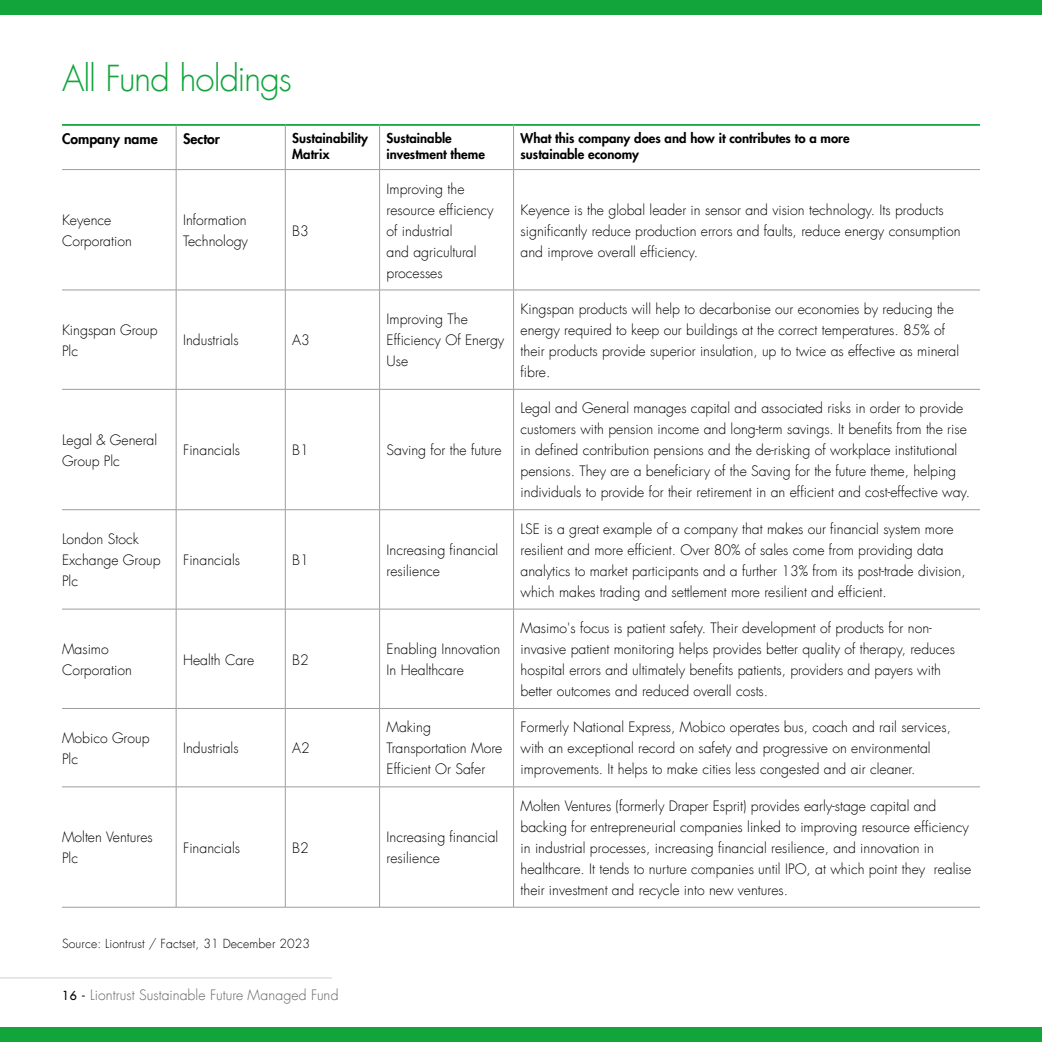
<style>
.page{position:relative;width:1042px;height:1042px;background:#fff}
.page>*{position:absolute;margin:0;border:0;box-sizing:border-box;transform-origin:0 0}
.t1{font:300 35px "Futura LT";letter-spacing:-.035em;color:#11a53c}
.t2{font:300 14px/21px "Futura LT";color:#000}
.t3{font:300 14px "Futura LT";letter-spacing:.005em;color:#646363}
.t4{font:800 14px "Futura LT";color:#000}
.t5{font:800 13.12px/15.8px "Futura LT";color:#000}
.t6{font:300 12.25px "Futura LT";letter-spacing:.01em;color:#000}
.s1{font-weight:400;font-size:12.25px;color:#000}
</style>
<div class="page">
<hr style="left:176px;top:126px;width:1px;height:43px;background:#9d9d9c">
<hr style="left:285px;top:126px;width:1px;height:43px;background:#9d9d9c">
<hr style="left:379px;top:126px;width:1px;height:43px;background:#9d9d9c">
<hr style="left:62px;top:169px;width:114px;height:1px;background:#9d9d9c">
<hr style="left:176px;top:170px;width:1px;height:120px;background:#9d9d9c">
<hr style="left:285px;top:170px;width:1px;height:120px;background:#9d9d9c">
<hr style="left:379px;top:170px;width:1px;height:120px;background:#9d9d9c">
<hr style="left:62px;top:290px;width:114px;height:1px;background:#9d9d9c">
<hr style="left:176px;top:290px;width:1px;height:99px;background:#9d9d9c">
<hr style="left:285px;top:290px;width:1px;height:99px;background:#9d9d9c">
<hr style="left:379px;top:290px;width:1px;height:99px;background:#9d9d9c">
<hr style="left:62px;top:389px;width:114px;height:1px;background:#9d9d9c">
<hr style="left:176px;top:389px;width:1px;height:120px;background:#9d9d9c">
<hr style="left:285px;top:389px;width:1px;height:120px;background:#9d9d9c">
<hr style="left:379px;top:389px;width:1px;height:120px;background:#9d9d9c">
<hr style="left:62px;top:509px;width:114px;height:1px;background:#9d9d9c">
<hr style="left:176px;top:510px;width:1px;height:99px;background:#9d9d9c">
<hr style="left:285px;top:510px;width:1px;height:99px;background:#9d9d9c">
<hr style="left:379px;top:510px;width:1px;height:99px;background:#9d9d9c">
<hr style="left:62px;top:609px;width:114px;height:1px;background:#9d9d9c">
<hr style="left:176px;top:609px;width:1px;height:99px;background:#9d9d9c">
<hr style="left:285px;top:609px;width:1px;height:99px;background:#9d9d9c">
<hr style="left:379px;top:609px;width:1px;height:99px;background:#9d9d9c">
<hr style="left:62px;top:708px;width:114px;height:1px;background:#9d9d9c">
<hr style="left:176px;top:709px;width:1px;height:77px;background:#9d9d9c">
<hr style="left:285px;top:709px;width:1px;height:77px;background:#9d9d9c">
<hr style="left:379px;top:709px;width:1px;height:77px;background:#9d9d9c">
<hr style="left:62px;top:786px;width:114px;height:1px;background:#9d9d9c">
<hr style="left:176px;top:787px;width:1px;height:120px;background:#9d9d9c">
<hr style="left:285px;top:787px;width:1px;height:120px;background:#9d9d9c">
<hr style="left:379px;top:787px;width:1px;height:120px;background:#9d9d9c">
<hr style="left:62px;top:907px;width:114px;height:1px;background:#9d9d9c">
<hr style="left:62px;top:124px;width:114px;height:2px;background:#11a53c">
<hr style="left:176px;top:124px;width:109px;height:2px;background:#11a53c">
<hr style="left:285px;top:124px;width:94px;height:2px;background:#11a53c">
<hr style="left:379px;top:124px;width:134px;height:2px;background:#11a53c">
<hr style="left:513px;top:124px;width:467px;height:2px;background:#11a53c">
<hr style="left:176px;top:169px;width:109px;height:1px;background:#9d9d9c">
<hr style="left:285px;top:169px;width:94px;height:1px;background:#9d9d9c">
<hr style="left:379px;top:169px;width:134px;height:1px;background:#9d9d9c">
<hr style="left:513px;top:169px;width:467px;height:1px;background:#9d9d9c">
<hr style="left:176px;top:290px;width:109px;height:1px;background:#9d9d9c">
<hr style="left:285px;top:290px;width:94px;height:1px;background:#9d9d9c">
<hr style="left:379px;top:290px;width:134px;height:1px;background:#9d9d9c">
<hr style="left:513px;top:290px;width:467px;height:1px;background:#9d9d9c">
<hr style="left:176px;top:389px;width:109px;height:1px;background:#9d9d9c">
<hr style="left:285px;top:389px;width:94px;height:1px;background:#9d9d9c">
<hr style="left:379px;top:389px;width:134px;height:1px;background:#9d9d9c">
<hr style="left:513px;top:389px;width:467px;height:1px;background:#9d9d9c">
<hr style="left:176px;top:509px;width:109px;height:1px;background:#9d9d9c">
<hr style="left:285px;top:509px;width:94px;height:1px;background:#9d9d9c">
<hr style="left:379px;top:509px;width:134px;height:1px;background:#9d9d9c">
<hr style="left:513px;top:509px;width:467px;height:1px;background:#9d9d9c">
<hr style="left:176px;top:609px;width:109px;height:1px;background:#9d9d9c">
<hr style="left:285px;top:609px;width:94px;height:1px;background:#9d9d9c">
<hr style="left:379px;top:609px;width:134px;height:1px;background:#9d9d9c">
<hr style="left:513px;top:609px;width:467px;height:1px;background:#9d9d9c">
<hr style="left:176px;top:708px;width:109px;height:1px;background:#9d9d9c">
<hr style="left:285px;top:708px;width:94px;height:1px;background:#9d9d9c">
<hr style="left:379px;top:708px;width:134px;height:1px;background:#9d9d9c">
<hr style="left:513px;top:708px;width:467px;height:1px;background:#9d9d9c">
<hr style="left:176px;top:786px;width:109px;height:1px;background:#9d9d9c">
<hr style="left:285px;top:786px;width:94px;height:1px;background:#9d9d9c">
<hr style="left:379px;top:786px;width:134px;height:1px;background:#9d9d9c">
<hr style="left:513px;top:786px;width:467px;height:1px;background:#9d9d9c">
<hr style="left:176px;top:907px;width:109px;height:1px;background:#9d9d9c">
<hr style="left:285px;top:907px;width:94px;height:1px;background:#9d9d9c">
<hr style="left:379px;top:907px;width:134px;height:1px;background:#9d9d9c">
<hr style="left:513px;top:907px;width:467px;height:1px;background:#9d9d9c">
<hr style="left:513px;top:170px;width:1px;height:120px;background:#9d9d9c">
<hr style="left:513px;top:290px;width:1px;height:99px;background:#9d9d9c">
<hr style="left:513px;top:389px;width:1px;height:120px;background:#9d9d9c">
<hr style="left:513px;top:510px;width:1px;height:99px;background:#9d9d9c">
<hr style="left:513px;top:609px;width:1px;height:99px;background:#9d9d9c">
<hr style="left:513px;top:709px;width:1px;height:77px;background:#9d9d9c">
<hr style="left:513px;top:787px;width:1px;height:120px;background:#9d9d9c">
<hr style="left:513px;top:126px;width:1px;height:43px;background:#9d9d9c">
<div style="left:0;top:0;width:1042px;height:15px;background:#11a53c"></div>
<div style="left:0;top:1027px;width:1042px;height:15px;background:#11a53c"></div>
<hr style="left:0;top:977px;width:332px;height:1px;background:#d0d0d0">
<h1 class="t1" style="left:62px;top:57px;width:231px">All Fund holdings</h1>
<p class="t4" style="left:62px;top:129px;width:97px">Company name</p>
<p class="t4" style="left:183px;top:129px;width:38px">Sector</p>
<p class="t5" style="left:292px;top:130px;width:77px">Sustainability<br>Matrix</p>
<p class="t5" style="left:386px;top:130px;width:100px">Sustainable investment theme</p>
<p class="t5" style="left:520px;top:130px;width:331px">What this company does and how it contributes to a more sustainable economy</p>
<p class="t2" style="left:62px;top:210px;width:71px">Keyence<br>Corporation</p>
<p class="t2" style="left:183px;top:210px;width:66px">Information<br>Technology</p>
<p class="t2" style="left:292px;top:220px;width:18px">B3</p>
<p class="t2" style="left:62px;top:320px;width:97px">Kingspan Group<br>Plc</p>
<p class="t2" style="left:183px;top:330px;width:57px">Industrials</p>
<p class="t2" style="left:292px;top:330px;width:19px">A3</p>
<p class="t2" style="left:386px;top:178px;width:109px">Improving the resource efficiency of industrial<br>and agricultural processes</p>
<p class="t2" style="left:520px;top:199px;width:441px">Keyence is the global leader in sensor and vision technology. Its products significantly reduce production errors and faults, reduce energy consumption and improve overall efficiency.</p>
<p class="t2" style="left:386px;top:309px;width:119px">Improving The<br>Efficiency Of Energy<br>Use</p>
<p class="t2" style="left:520px;top:299px;width:440px">Kingspan products will help to decarbonise our economies by reducing the energy required to keep our buildings at the correct temperatures. 85% of their products provide superior insulation, up to twice as effective as mineral fibre.</p>
<p class="t2" style="left:62px;top:430px;width:97px">Legal &amp; General<br>Group Plc</p>
<p class="t2" style="left:183px;top:440px;width:58px">Financials</p>
<p class="t2" style="left:292px;top:440px;width:18px">B1</p>
<p class="t2" style="left:386px;top:440px;width:116px">Saving for the future</p>
<p class="t2" style="left:62px;top:529px;width:100px">London Stock<br>Exchange Group<br>Plc</p>
<p class="t2" style="left:183px;top:550px;width:58px">Financials</p>
<p class="t2" style="left:292px;top:550px;width:18px">B1</p>
<p class="t2" style="left:386px;top:539px;width:113px">Increasing financial resilience</p>
<p class="t2" style="left:62px;top:639px;width:71px">Masimo<br>Corporation</p>
<p class="t2" style="left:183px;top:649px;width:73px">Health Care</p>
<p class="t2" style="left:292px;top:649px;width:18px">B2</p>
<p class="t2" style="left:386px;top:639px;width:115px">Enabling Innovation<br>In Healthcare</p>
<p class="t2" style="left:520px;top:398px;width:451px">Legal and General manages capital and associated risks in order to provide customers with pension income and long-term savings. It benefits from the rise in defined contribution pensions and the de-risking of workplace institutional pensions. They are a beneficiary of the Saving for the future theme, helping individuals to provide for their retirement in an efficient and cost-effective way.</p>
<p class="t2" style="left:520px;top:518px;width:447px">LSE is a great example of a company that makes our financial system more resilient and more efficient. Over 80% of sales come from providing data analytics to market participants and a further 13% from its post-trade division, which makes trading and settlement more resilient and efficient.</p>
<p class="t2" style="left:520px;top:618px;width:436px">Masimo's focus is patient safety. Their development of products for non&shy;invasive patient monitoring helps provides better quality of therapy, reduces hospital errors and ultimately benefits patients, providers and payers with better outcomes and reduced overall costs.</p>
<p class="t2" style="left:62px;top:728px;width:89px">Mobico Group<br>Plc</p>
<p class="t2" style="left:183px;top:738px;width:57px">Industrials</p>
<p class="t2" style="left:292px;top:738px;width:19px">A2</p>
<p class="t2" style="left:386px;top:717px;width:117px">Making<br>Transportation More<br>Efficient Or Safer</p>
<p class="t2" style="left:520px;top:717px;width:432px">Formerly National Express, Mobico operates bus, coach and rail services, with an exceptional record on safety and progressive on environmental improvements. It helps to make cities less congested and air cleaner.</p>
<p class="t2" style="left:62px;top:827px;width:92px">Molten Ventures<br>Plc</p>
<p class="t2" style="left:183px;top:837px;width:58px">Financials</p>
<p class="t2" style="left:292px;top:837px;width:18px">B2</p>
<p class="t2" style="left:386px;top:827px;width:113px">Increasing financial resilience</p>
<p class="t6" style="left:62px;top:936px;width:250px">Source: Liontrust / Factset, 31 December 2023</p>
<p class="t3" style="left:62px;top:986px;width:278px"><span class="s1">16 -</span> Liontrust Sustainable Future Managed Fund</p>
<p class="t2" style="left:520px;top:795px;width:452px">Molten Ventures (formerly Draper Esprit) provides early-stage capital and backing for entrepreneurial companies linked to improving resource efficiency in industrial processes, increasing financial resilience, and innovation in healthcare. It tends to nurture companies until IPO, at which point they realise their investment and recycle into new ventures.</p>
</div>
